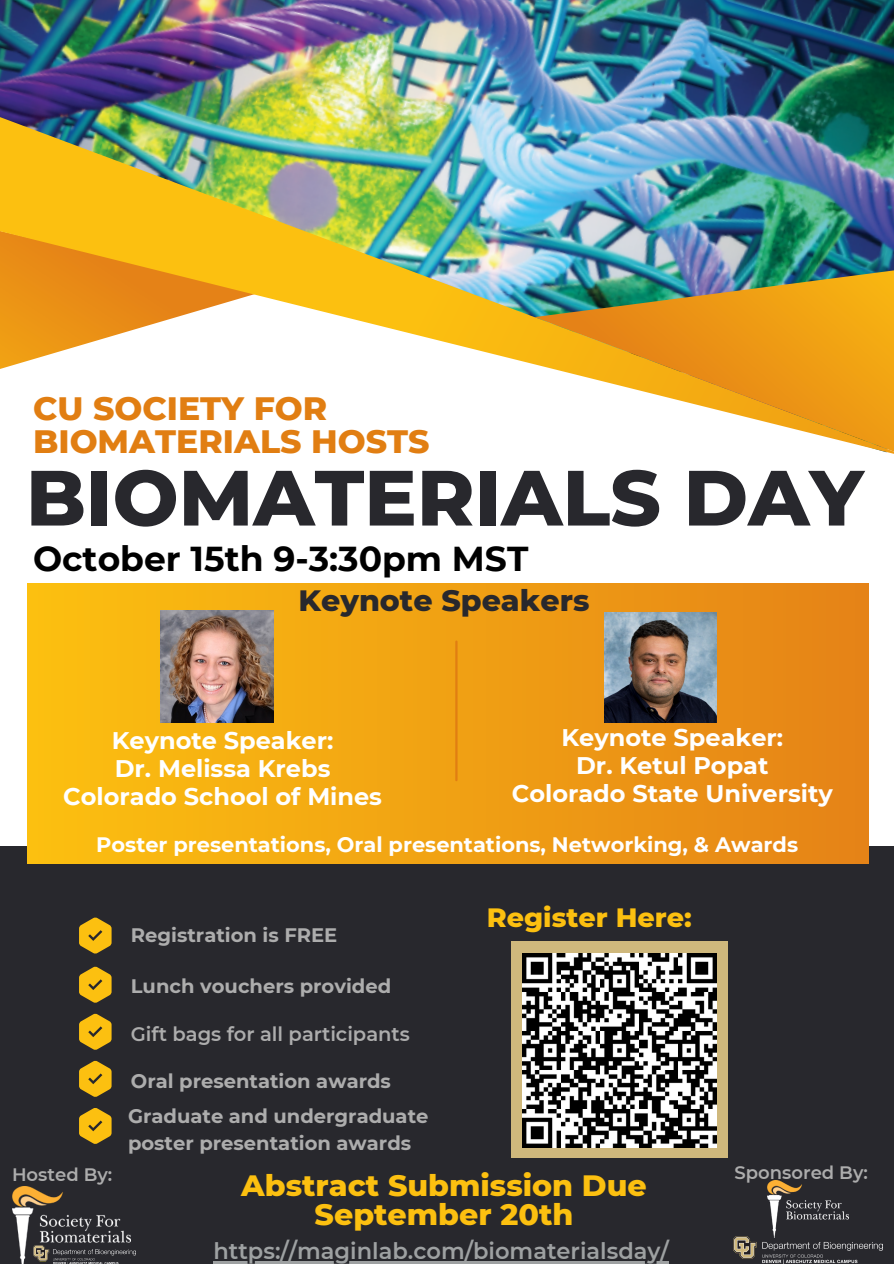
<style>
.page{position:relative;width:894px;height:1264px;background:#fff}
.page>*{position:absolute;margin:0;border:0;box-sizing:border-box;transform-origin:0 0}
.t1{font:800 78.15px "Montserrat";color:#28282d}
.t2{font:700 34.5px "Montserrat";color:#000}
.t3{font:800 33px/32.2px "Montserrat";color:#e17e12}
.t4{font:800 30px/29.2px "Montserrat";color:#fcc010;text-align:center}
.t5{font:800 30px "Montserrat";color:#28282d}
.t6{font:800 27px "Montserrat";color:#fcc010}
.t7{font:700 24px "Montserrat";color:#fff}
.t8{font:600 22.5px "Montserrat";color:#9ea1a2}
.t9{font:700 20.85px "Montserrat";color:#fff}
.t10{font:700 19.5px/27px "Montserrat";color:#adadad}
.t11{font:600 19.5px "Montserrat";color:#adadad}
.t12{font:600 18px "Montserrat";color:#adadad}
</style>
<div class="page">
<div style="left:0;top:846px;width:893px;height:417px;background:#28282d"></div>
<div style="left:27px;top:583px;width:840px;height:280px;background:linear-gradient(to right,#fcc010,#e58317)"></div>
<svg style="left:79px;top:966px;width:32px;height:36px"></svg>
<svg style="left:79px;top:1013px;width:32px;height:36px"></svg>
<svg style="left:79px;top:1060px;width:32px;height:36px"></svg>
<svg style="left:79px;top:1108px;width:32px;height:35px"></svg>
<hr style="left:455px;top:641px;width:2px;height:139px;background:#e17e12">
<img style="left:0;top:0;width:893px;height:111px">
<img style="left:0;top:111px;width:893px;height:343px">
<img style="left:160px;top:610px;width:113px;height:112px">
<img style="left:604px;top:612px;width:112px;height:110px">
<img style="left:12px;top:1186px;width:118px;height:77px">
<img style="left:33px;top:1245px;width:103px;height:18px">
<svg style="left:79px;top:917px;width:32px;height:36px"></svg>
<div style="left:511px;top:941px;width:216px;height:217px;background:#cfb87c"></div>
<img style="left:522px;top:953px;width:194px;height:194px">
<img style="left:733px;top:1236px;width:148px;height:27px">
<img style="left:767px;top:1180px;width:81px;height:56px">
<hr style="left:213px;top:1260px;width:455px;height:3px;background:#9ea1a2">
<p class="t3" style="left:33px;top:392px;width:398px">CU SOCIETY FOR<br>BIOMATERIALS HOSTS</p>
<p class="t1" style="left:26px;top:450px;width:839px">BIOMATERIALS DAY</p>
<p class="t2" style="left:33px;top:537px;width:496px">October 15th 9-3:30pm MST</p>
<p class="t5" style="left:298px;top:582px;width:292px">Keynote Speakers</p>
<p class="t7" style="left:561px;top:722px;width:223px">Keynote Speaker:</p>
<p class="t7" style="left:576px;top:750px;width:194px">Dr. Ketul Popat</p>
<p class="t7" style="left:511px;top:778px;width:322px">Colorado State University</p>
<p class="t9" style="left:96px;top:831px;width:703px">Poster presentations, Oral presentations, Networking, &amp; Awards</p>
<p class="t7" style="left:112px;top:725px;width:223px">Keynote Speaker:</p>
<p class="t7" style="left:115px;top:753px;width:217px">Dr. Melissa Krebs</p>
<p class="t7" style="left:63px;top:782px;width:320px">Colorado School of Mines</p>
<p class="t10" style="left:131px;top:922px;width:208px">Registration is FREE</p>
<p class="t10" style="left:131px;top:972px;width:262px">Lunch vouchers provided</p>
<p class="t11" style="left:131px;top:1021px;width:280px">Gift bags for all participants</p>
<p class="t10" style="left:131px;top:1067px;width:261px">Oral presentation awards</p>
<p class="t10" style="left:128px;top:1102px;width:302px">Graduate and undergraduate poster presentation awards</p>
<p class="t6" style="left:486px;top:900px;width:206px">Register Here:</p>
<p class="t12" style="left:12px;top:1163px;width:102px">Hosted By:</p>
<p class="t4" style="left:241px;top:1170px;width:407px">Abstract Submission Due<br>September 20th</p>
<p class="t8" style="left:213px;top:1236px;width:457px">https://maginlab.com/biomaterialsday/</p>
<p class="t12" style="left:734px;top:1161px;width:135px">Sponsored By:</p>
</div>
